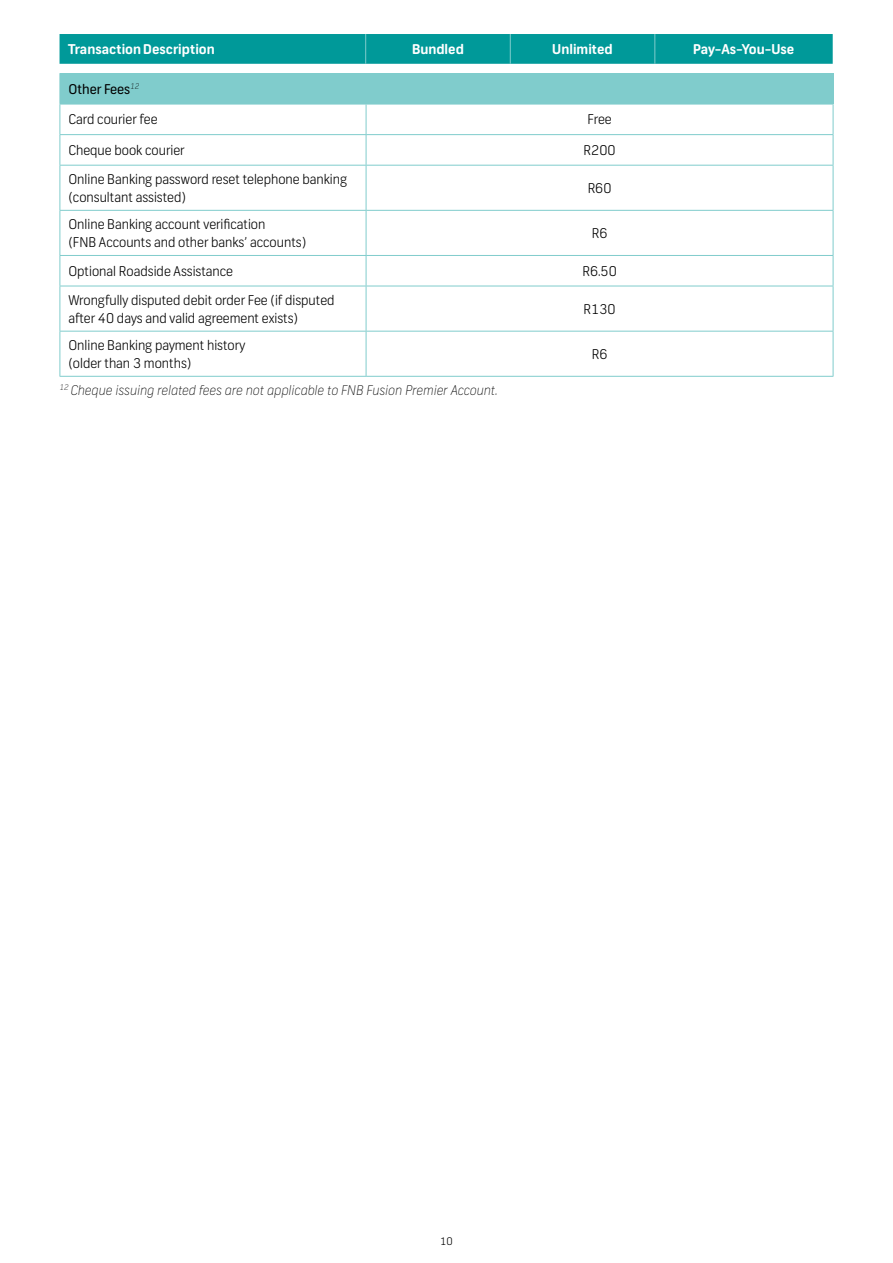
<style>
.page{position:relative;width:893px;height:1263px;background:#fff}
.page>*{position:absolute;margin:0;border:0;box-sizing:border-box;transform-origin:0 0}
.t1{font:300 13.5px/18px "FNB Sans";color:#000}
.t2{font:italic 100 13.5px "FNB Sans";color:#000}
.t3{font:700 13.5px "FNB Sans";color:#fff}
.t4{font:13.5px "FNB Sans";color:#000}
.t5{font:300 10.5px "FNB Sans";color:#000}
</style>
<div class="page">
<div style="left:60px;top:34px;width:773px;height:30px;background:#099"></div>
<hr style="left:365px;top:34px;width:1px;height:30px;background:#80cccc">
<hr style="left:510px;top:34px;width:1px;height:30px;background:#80cccc">
<hr style="left:654px;top:34px;width:1px;height:30px;background:#80cccc">
<div style="left:60px;top:74px;width:773px;height:30px;background:#80cccc"></div>
<hr style="left:60px;top:73px;width:306px;height:1px;background:#80cccc">
<hr style="left:366px;top:73px;width:467px;height:1px;background:#80cccc">
<hr style="left:833px;top:74px;width:1px;height:30px;background:#80cccc">
<hr style="left:60px;top:104px;width:306px;height:1px;background:#80cccc">
<hr style="left:60px;top:104px;width:1px;height:30px;background:#80cccc">
<hr style="left:366px;top:104px;width:467px;height:1px;background:#80cccc">
<hr style="left:366px;top:104px;width:1px;height:30px;background:#80cccc">
<hr style="left:833px;top:104px;width:1px;height:30px;background:#80cccc">
<hr style="left:60px;top:134px;width:306px;height:1px;background:#80cccc">
<hr style="left:60px;top:135px;width:1px;height:30px;background:#80cccc">
<hr style="left:366px;top:134px;width:467px;height:1px;background:#80cccc">
<hr style="left:366px;top:135px;width:1px;height:30px;background:#80cccc">
<hr style="left:833px;top:135px;width:1px;height:30px;background:#80cccc">
<hr style="left:60px;top:165px;width:306px;height:1px;background:#80cccc">
<hr style="left:60px;top:166px;width:1px;height:44px;background:#80cccc">
<hr style="left:366px;top:165px;width:467px;height:1px;background:#80cccc">
<hr style="left:366px;top:166px;width:1px;height:44px;background:#80cccc">
<hr style="left:833px;top:166px;width:1px;height:44px;background:#80cccc">
<hr style="left:60px;top:210px;width:306px;height:1px;background:#80cccc">
<hr style="left:60px;top:211px;width:1px;height:44px;background:#80cccc">
<hr style="left:366px;top:210px;width:467px;height:1px;background:#80cccc">
<hr style="left:366px;top:211px;width:1px;height:44px;background:#80cccc">
<hr style="left:833px;top:211px;width:1px;height:44px;background:#80cccc">
<hr style="left:60px;top:255px;width:306px;height:1px;background:#80cccc">
<hr style="left:60px;top:256px;width:1px;height:30px;background:#80cccc">
<hr style="left:366px;top:255px;width:467px;height:1px;background:#80cccc">
<hr style="left:366px;top:256px;width:1px;height:30px;background:#80cccc">
<hr style="left:833px;top:256px;width:1px;height:30px;background:#80cccc">
<hr style="left:60px;top:286px;width:306px;height:1px;background:#80cccc">
<hr style="left:60px;top:286px;width:1px;height:45px;background:#80cccc">
<hr style="left:366px;top:286px;width:467px;height:1px;background:#80cccc">
<hr style="left:366px;top:286px;width:1px;height:45px;background:#80cccc">
<hr style="left:833px;top:286px;width:1px;height:45px;background:#80cccc">
<hr style="left:60px;top:331px;width:306px;height:1px;background:#80cccc">
<hr style="left:60px;top:331px;width:1px;height:45px;background:#80cccc">
<hr style="left:366px;top:331px;width:467px;height:1px;background:#80cccc">
<hr style="left:366px;top:331px;width:1px;height:45px;background:#80cccc">
<hr style="left:833px;top:331px;width:1px;height:45px;background:#80cccc">
<hr style="left:60px;top:376px;width:306px;height:1px;background:#80cccc">
<hr style="left:366px;top:376px;width:467px;height:1px;background:#80cccc">
<p class="t3" style="left:68px;top:41px;width:148px">Transaction Description</p>
<p class="t3" style="left:412px;top:41px;width:53px">Bundled</p>
<p class="t3" style="left:552px;top:41px;width:62px">Unlimited</p>
<p class="t3" style="left:693px;top:41px;width:103px">Pay-As-You-Use</p>
<p class="t4" style="left:68px;top:81px;width:73px">Other Fees<sup>12</sup></p>
<p class="t1" style="left:68px;top:111px;width:91px">Card courier fee</p>
<p class="t1" style="left:587px;top:111px;width:26px">Free</p>
<p class="t1" style="left:68px;top:141px;width:118px">Cheque book courier</p>
<p class="t1" style="left:584px;top:141px;width:33px">R200</p>
<p class="t1" style="left:68px;top:170px;width:280px">Online Banking password reset telephone banking (consultant assisted)</p>
<p class="t1" style="left:588px;top:179px;width:25px">R60</p>
<p class="t1" style="left:68px;top:215px;width:239px">Online Banking account verification<br>(FNB Accounts and other banks’ accounts)</p>
<p class="t1" style="left:592px;top:224px;width:17px">R6</p>
<p class="t1" style="left:68px;top:262px;width:166px">Optional Roadside Assistance</p>
<p class="t1" style="left:582px;top:262px;width:36px">R6.50</p>
<p class="t1" style="left:68px;top:291px;width:268px">Wrongfully disputed debit order Fee (if disputed after 40 days and valid agreement exists)</p>
<p class="t1" style="left:584px;top:300px;width:33px">R130</p>
<p class="t1" style="left:68px;top:336px;width:178px">Online Banking payment history (older than 3 months)</p>
<p class="t1" style="left:592px;top:345px;width:17px">R6</p>
<p class="t2" style="left:60px;top:382px;width:439px"><sup>12</sup> Cheque issuing related fees are not applicable to FNB Fusion Premier Account.</p>
<p class="t5" style="left:440px;top:1235px;width:14px">10</p>
</div>
